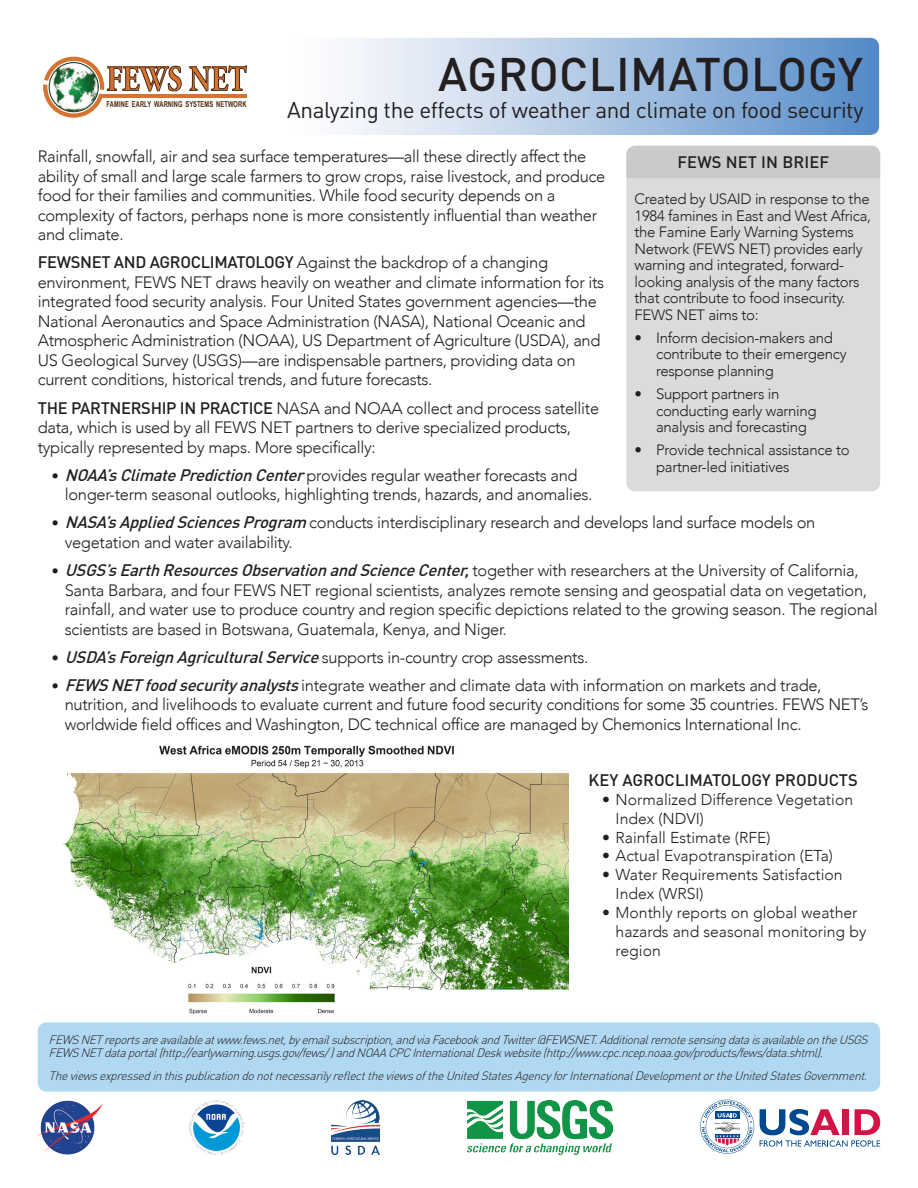
<style>
.page{position:relative;width:918px;height:1188px;background:#fff}
.page>*{position:absolute;margin:0;border:0;box-sizing:border-box;transform-origin:0 0}
.t1{font:500 46.5px "DIN Pro";letter-spacing:.01em;color:#231f20}
.t2{font:700 35.7px "Adobe Garamond Pro";letter-spacing:.005em;color:#d67331;scale:.8 1}
.t3{font:22.5px "DIN Pro";letter-spacing:-.02em;color:#231f20}
.t4{font:300 16.5px/19.5px "Avenir";letter-spacing:-.02em;color:#231f20}
.t5{font:500 16.5px "DIN Pro";color:#231f20}
.t6{font:300 15.75px/18.9px "Avenir";color:#231f20}
.t7{font:300 15px/16.5px "Avenir";letter-spacing:-.02em;color:#231f20}
.t8{font:italic 300 12px/13.5px "DIN Pro";color:#231f20}
.t9{font:700 8.1px "Arial Narrow";letter-spacing:.015em;color:#4d280c;scale:.86 1}
.s1{font-family:"DIN Pro";font-weight:500}
.s2{font-family:"Calibri";font-weight:400}
.s3{font-family:"DIN Pro";font-weight:500;font-style:italic}
</style>
<div class="page">
<svg style="left:37px;top:38px;width:842px;height:97px"></svg>
<div style="left:626px;top:146px;width:254px;height:345px;background:#dadbdd;border-radius:9px"></div>
<div style="left:627px;top:146px;width:253px;height:32px;background:#c9cacc"></div>
<img style="left:38px;top:1101px;width:65px;height:54px">
<img style="left:190px;top:1101px;width:54px;height:54px">
<img style="left:331px;top:1101px;width:49px;height:54px">
<img style="left:467px;top:1101px;width:146px;height:54px">
<img style="left:62px;top:745px;width:506px;height:270px">
<div style="left:38px;top:1022px;width:842px;height:70px;background:#b1d8f2;border-radius:9px"></div>
<hr style="left:102px;top:94px;width:145px;height:4px;background:#d67331">
<svg style="left:43px;top:57px;width:139px;height:61px"></svg>
<svg style="left:189px;top:65px;width:58px;height:27px"></svg>
<svg style="left:760px;top:1109px;width:120px;height:38px"></svg>
<svg style="left:700px;top:1100px;width:54px;height:54px"></svg>
<p class="t2" style="left:107px;top:58px;width:176px">FEWS NET</p>
<p class="t9" style="left:107px;top:98px;width:164px">FAMINE EARLY WARNING SYSTEMS NETWORK</p>
<p class="t1" style="left:438px;top:42px;width:427px">AGROCLIMATOLOGY</p>
<p class="t3" style="left:287px;top:94px;width:578px">Analyzing the effects of weather and climate on food security</p>
<p class="t4" style="left:38px;top:147px;width:569px">Rainfall, snowfall, air and sea surface temperatures—all these directly affect the ability of small and large scale farmers to grow crops, raise livestock, and produce food for their families and communities. While food security depends on a complexity of factors, perhaps none is more consistently influential than weather and climate.</p>
<p class="t4" style="left:38px;top:253px;width:568px"><span class="s1">FEWSNET AND AGROCLIMATOLOGY</span> Against the backdrop of a changing environment, FEWS NET draws heavily on weather and climate information for its integrated food security analysis. Four United States government agencies—the National Aeronautics and Space Administration (NASA), National Oceanic and Atmospheric Administration (NOAA), US Department of Agriculture (USDA), and US Geological Survey (USGS)—are indispensable partners, providing data on current conditions, historical trends, and future forecasts.</p>
<p class="t4" style="left:38px;top:398px;width:563px"><span class="s1">THE PARTNERSHIP IN PRACTICE</span> NASA and NOAA collect and process satellite data, which is used by all FEWS NET partners to derive specialized products, typically represented by maps. More specifically:</p>
<p class="t4" style="left:65px;top:465px;width:529px;text-indent:-14px"><span class="s2">•</span> <span class="s3">NOAA’sClimatePredictionCenter</span>provides regular weather forecasts and longer-term seasonal outlooks, highlighting trends, hazards, and anomalies.</p>
<p class="t4" style="left:65px;top:513px;width:752px;text-indent:-14px"><span class="s2">•</span> <span class="s3">NASA’sAppliedSciencesProgram</span> conducts interdisciplinary research and develops land surface models on vegetation and water availability.</p>
<p class="t4" style="left:65px;top:561px;width:814px;text-indent:-14px"><span class="s2">•</span> <span class="s3">USGS’sEarthResourcesObservationandScienceCenter,</span>together with researchers at the University of California, Santa Barbara, and four FEWS NET regional scientists, analyzes remote sensing and geospatial data on vegetation, rainfall, and water use to produce country and region specific depictions related to the growing season. The regional scientists are based in Botswana, Guatemala, Kenya, and Niger.</p>
<p class="t4" style="left:51px;top:647px;width:539px"><span class="s2">•</span> <span class="s3">USDA’sForeignAgriculturalService</span>supports in-country crop assessments.</p>
<p class="t4" style="left:65px;top:675px;width:805px;text-indent:-14px"><span class="s2">•</span> <span class="s3">FEWSNETfoodsecurityanalysts</span>integrate weather and climate data with information on markets and trade, nutrition, and livelihoods to evaluate current and future food security conditions for some 35 countries. FEWS NET’s worldwide field offices and Washington, DC technical office are managed by Chemonics International Inc.</p>
<p class="t5" style="left:677px;top:151px;width:153px">FEWS NET IN BRIEF</p>
<p class="t7" style="left:634px;top:191px;width:238px">Created by USAID in response to the<br>1984 famines in East and West Africa, the Famine Early Warning Systems<br>Network (FEWS NET) provides early warning and integrated, forward&shy;looking analysis of the many factors that contribute to food insecurity.<br>FEWS NET aims to:</p>
<p class="t7" style="left:656px;top:329px;width:192px;text-indent:-22px">• Inform decision-makers and contribute to their emergency response planning</p>
<p class="t7" style="left:656px;top:386px;width:162px;text-indent:-22px">• Support partners in conducting early warning analysis and forecasting</p>
<p class="t7" style="left:656px;top:442px;width:195px;text-indent:-22px">• Provide technical assistance to partner-led initiatives</p>
<p class="t5" style="left:589px;top:769px;width:271px">KEY AGROCLIMATOLOGY PRODUCTS</p>
<p class="t6" style="left:616px;top:790px;width:239px;text-indent:-14px">• Normalized Difference Vegetation<br>Index (NDVI)</p>
<p class="t6" style="left:602px;top:828px;width:170px">• Rainfall Estimate (RFE)</p>
<p class="t6" style="left:602px;top:847px;width:232px">• Actual Evapotranspiration (ETa)</p>
<p class="t6" style="left:616px;top:866px;width:229px;text-indent:-14px">• Water Requirements Satisfaction<br>Index (WRSI)</p>
<p class="t6" style="left:616px;top:903px;width:252px;text-indent:-14px">• Monthly reports on global weather hazards and seasonal monitoring by region</p>
<p class="t8" style="left:49px;top:1032px;width:825px">FEWSNETreportsareavailableatwww.fews.net,byemailsubscription,andviaFacebookandTwitter@FEWSNET.AdditionalremotesensingdataisavailableontheUSGS<br>FEWSNETdataportal(http://earlywarning.usgs.gov/fews/)andNOAACPCInternationalDeskwebsite(http://www.cpc.ncep.noaa.gov/products/fews/data.shtml).</p>
<p class="t8" style="left:49px;top:1068px;width:824px">TheviewsexpressedinthispublicationdonotnecessarilyreflecttheviewsoftheUnitedStatesAgencyforInternationalDevelopmentortheUnitedStatesGovernment.</p>
</div>
